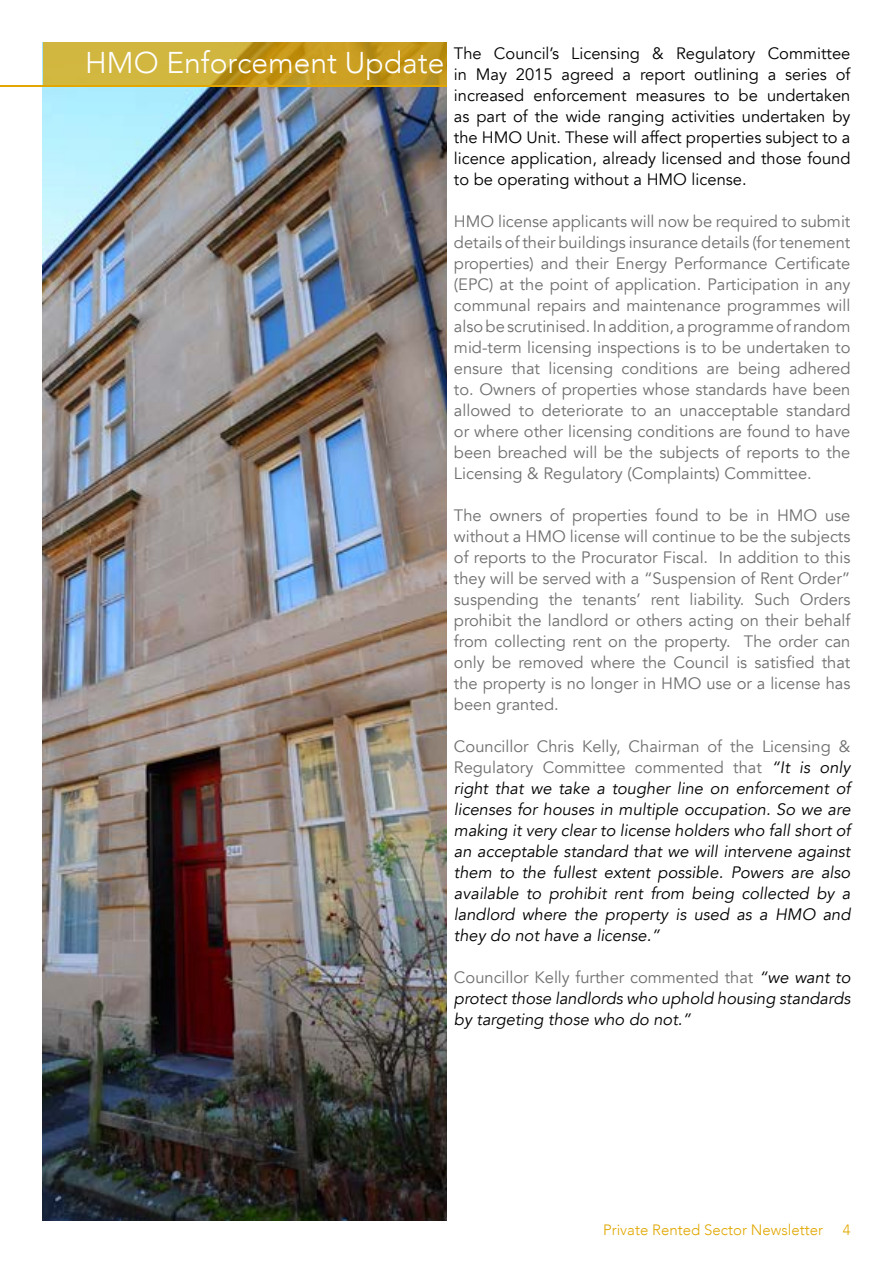
<style>
.page{position:relative;width:893px;height:1263px;background:#fff}
.page>*{position:absolute;margin:0;border:0;box-sizing:border-box;transform-origin:0 0}
.t1{font:300 30px "Avenir";color:#fff}
.t2{font:16.5px/21px "Avenir";color:#706f6f;text-align:justify}
.t3{font:italic 16.5px/21px "Avenir";color:#000;text-align:justify}
.t4{font:16.5px/21px "Avenir";color:#000;text-align:justify}
.t5{font:300 15px "Avenir";color:#e1a700}
.s1{font-style:normal;color:#706f6f}
</style>
<div class="page">
<img style="left:43px;top:87px;width:403px;height:1133px">
<svg style="left:43px;top:43px;width:403px;height:43px;background:#c9a52a"></svg>
<hr style="left:0;top:86px;width:446px;height:1px;background:#e1a700">
<p class="t1" style="left:85px;top:44px;width:361px">HMO Enforcement Update</p>
<p class="t4" style="left:454px;top:43px;width:398px">The Council’s Licensing &amp; Regulatory Committee in May 2015 agreed a report outlining a series of increased enforcement measures to be undertaken as part of the wide ranging activities undertaken by the HMO Unit. These will affect properties subject to a licence application, already licensed and those found to be operating without a HMO license.</p>
<p class="t2" style="left:454px;top:211px;width:398px">HMO license applicants will now be required to submit details of their buildings insurance details (for tenement properties) and their Energy Performance Certificate (EPC) at the point of application. Participation in any communal repairs and maintenance programmes will also be scrutinised. In addition, a programme of random mid-term licensing inspections is to be undertaken to ensure that licensing conditions are being adhered to. Owners of properties whose standards have been allowed to deteriorate to an unacceptable standard or where other licensing conditions are found to have been breached will be the subjects of reports to the Licensing &amp; Regulatory (Complaints) Committee.</p>
<p class="t2" style="left:454px;top:505px;width:398px">The owners of properties found to be in HMO use without a HMO license will continue to be the subjects of reports to the Procurator Fiscal. In addition to this they will be served with a “Suspension of Rent Order” suspending the tenants’ rent liability. Such Orders prohibit the landlord or others acting on their behalf from collecting rent on the property. The order can only be removed where the Council is satisfied that the property is no longer in HMO use or a license has been granted.</p>
<p class="t3" style="left:454px;top:736px;width:398px"><span class="s1">Councillor Chris Kelly, Chairman of the Licensing &amp; Regulatory Committee commented that</span> “It is only right that we take a tougher line on enforcement of licenses for houses in multiple occupation. So we are making it very clear to license holders who fall short of an acceptable standard that we will intervene against them to the fullest extent possible. Powers are also available to prohibit rent from being collected by a landlord where the property is used as a HMO and they do not have a license.”</p>
<p class="t3" style="left:454px;top:967px;width:398px"><span class="s1">Councillor Kelly further commented that</span> “we want to protect those landlords who uphold housing standards by targeting those who do not.”</p>
<p class="t5" style="left:603px;top:1221px;width:222px">Private Rented Sector Newsletter</p>
<p class="t5" style="left:843px;top:1221px;width:9px">4</p>
</div>
